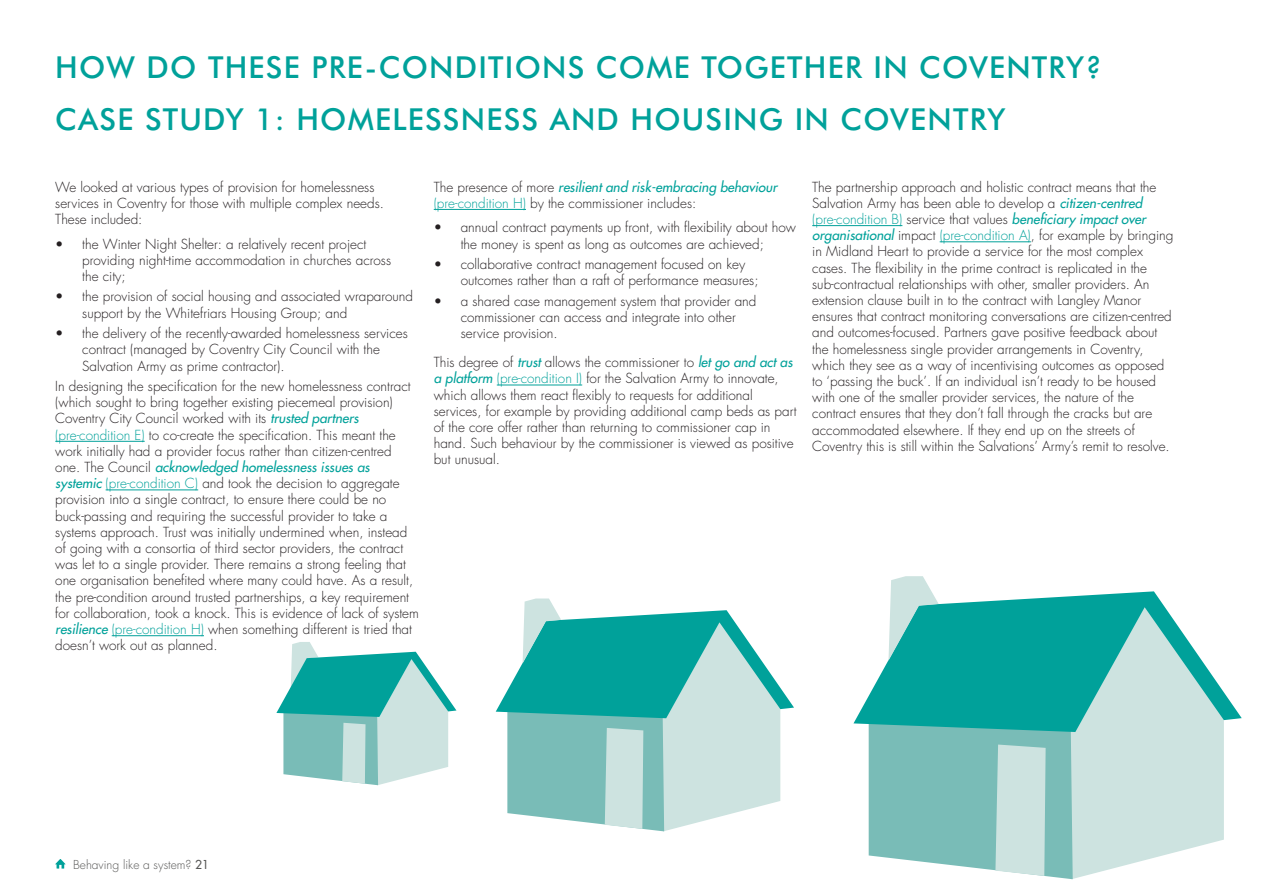
<style>
.page{position:relative;width:1263px;height:893px;background:#fff}
.page>*{position:absolute;margin:0;border:0;box-sizing:border-box;transform-origin:0 0}
.t1{font:500 30.3px/51.4px "Futura BT";letter-spacing:.04em;color:#00a19a}
.t2{font:300 13.5px/16.2px "Futura LT";color:#241f21}
.t3{font:300 12px "Futura LT";color:#575756}
.s1{font-weight:400;font-style:italic;color:#00a19a}
.s2{color:#00a19a}
.s3{font-weight:400}
</style>
<div class="page">
<svg style="left:55px;top:859px;width:11px;height:9px"></svg>
<hr style="left:55px;top:441px;width:90px;height:1px;background:#00a19a">
<hr style="left:106px;top:490px;width:92px;height:1px;background:#00a19a">
<hr style="left:112px;top:635px;width:92px;height:1px;background:#00a19a">
<hr style="left:434px;top:209px;width:92px;height:1px;background:#00a19a">
<hr style="left:497px;top:385px;width:85px;height:1px;background:#00a19a">
<hr style="left:812px;top:225px;width:90px;height:1px;background:#00a19a">
<hr style="left:940px;top:241px;width:91px;height:1px;background:#00a19a">
<svg style="left:853px;top:692px;width:389px;height:40px"></svg>
<svg style="left:869px;top:576px;width:355px;height:303px"></svg>
<svg style="left:496px;top:598px;width:298px;height:233px"></svg>
<svg style="left:276px;top:642px;width:180px;height:143px"></svg>
<h1 class="t1" style="left:55px;top:42px;width:1048px">HOW DO THESE PRE-CONDITIONS COME TOGETHER IN COVENTRY?<br>CASE STUDY 1: HOMELESSNESS AND HOUSING IN COVENTRY</h1>
<p class="t2" style="left:55px;top:179px;width:330px">We looked at various types of provision for homelessness services in Coventry for those with multiple complex needs.<br>These included:</p>
<p class="t2" style="left:82px;top:236px;width:310px;text-indent:-27px">• the Winter Night Shelter: a relatively recent project providing night-time accommodation in churches across the city;</p>
<p class="t2" style="left:82px;top:289px;width:332px;text-indent:-27px">• the provision of social housing and associated wraparound support by the Whitefriars Housing Group; and</p>
<p class="t2" style="left:82px;top:326px;width:327px;text-indent:-27px">• the delivery of the recently-awarded homelessness services contract (managed by Coventry City Council with the<br>Salvation Army as prime contractor).</p>
<p class="t2" style="left:55px;top:378px;width:365px">In designing the specification for the new homelessness contract (which sought to bring together existing piecemeal provision)<br>Coventry City Council worked with its <span class="s1">trusted partners </span><span class="s2">(pre-condition E)</span> to co-create the specification. This meant the work initially had a provider focus rather than citizen-centred one. The Council <span class="s1">acknowledged homelessness issues as systemic</span> <span class="s2">(pre-condition C)</span> and took the decision to aggregate provision into a single contract, to ensure there could be no buck-passing and requiring the successful provider to take a systems approach. Trust was initially undermined when, instead of going with a consortia of third sector providers, the contract was let to a single provider. There remains a strong feeling that one organisation benefited where many could have. As a result, the pre-condition around trusted partnerships, a key requirement for collaboration, took a knock. This is evidence of lack of system <span class="s1">resilience</span> <span class="s2">(pre-condition H)</span> when something different is tried that doesn’t work out as planned.</p>
<p class="t2" style="left:434px;top:179px;width:345px">The presence of more <span class="s1">resilient and risk-embracing behaviour </span><span class="s2">(pre-condition H)</span> by the commissioner includes:</p>
<p class="t2" style="left:434px;top:220px;width:364px;text-align:center">• annual contract payments up front, with flexibility about how the money is spent as long as outcomes are achieved;</p>
<p class="t2" style="left:461px;top:256px;width:299px;text-indent:-27px">• collaborative contract management focused on key outcomes rather than a raft of performance measures;</p>
<p class="t2" style="left:461px;top:293px;width:297px;text-indent:-27px">• a shared case management system that provider and commissioner can access and integrate into other service provision.</p>
<p class="t2" style="left:434px;top:354px;width:364px">This degree of <span class="s1">trust</span> allows the commissioner to <span class="s1">let go and act as a platform</span> <span class="s2">(pre-condition I)</span> for the Salvation Army to innovate, which allows them react flexibly to requests for additional services, for example by providing additional camp beds as part of the core offer rather than returning to commissioner cap in hand. Such behaviour by the commissioner is viewed as positive but unusual.</p>
<p class="t2" style="left:812px;top:179px;width:363px">The partnership approach and holistic contract means that the Salvation Army has been able to develop a <span class="s1">citizen-centred </span><span class="s2">(pre-condition B)</span> service that values <span class="s1">beneficiary impact over organisational</span> impact <span class="s2">(pre-condition A)</span>, for example by bringing in Midland Heart to provide a service for the most complex cases. The flexibility in the prime contract is replicated in the sub-contractual relationships with other, smaller providers. An extension clause built in to the contract with Langley Manor ensures that contract monitoring conversations are citizen-centred and outcomes-focused. Partners gave positive feedback about the homelessness single provider arrangements in Coventry, which they see as a way of incentivising outcomes as opposed to ‘passing the buck’. If an individual isn’t ready to be housed with one of the smaller provider services, the nature of the contract ensures that they don’t fall through the cracks but are accommodated elsewhere. If they end up on the streets of Coventry this is still within the Salvations’ Army’s remit to resolve.</p>
<p class="t3" style="left:73px;top:857px;width:137px">Behaving like a system? <span class="s3">21</span></p>
</div>
